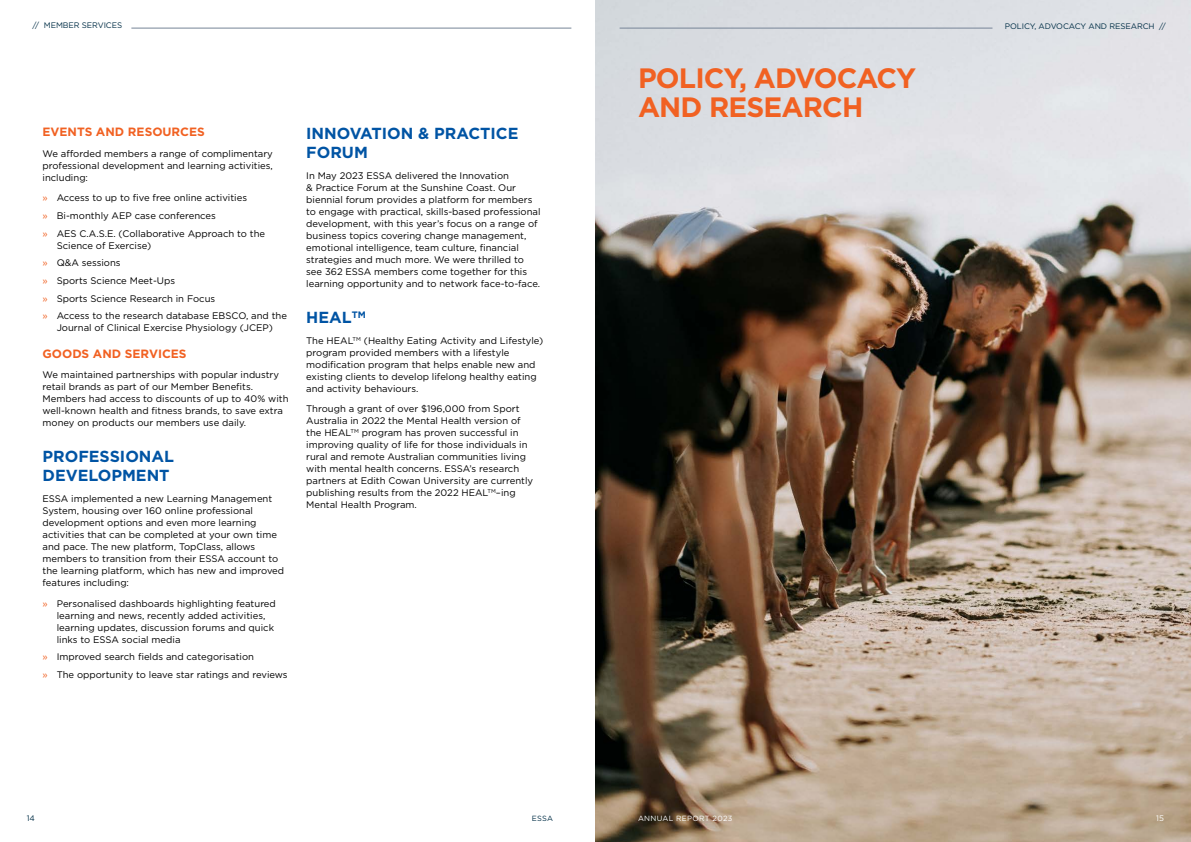
<style>
.page{position:relative;width:1191px;height:842px;background:#fff}
.page>*{position:absolute;margin:0;border:0;box-sizing:border-box;transform-origin:0 0}
.t1{font:700 28px/29px "Gotham";letter-spacing:-.03em;color:#f16122}
.t2{font:700 16px/19.2px "Gotham";color:#0054a4}
.t3{font:700 12px "Gotham";color:#f16122}
.t4{font:9.5px/12px "Gotham";color:#000}
.t5{font:8px "Gotham";letter-spacing:-.01em;color:#002e46}
.t6{font:8px "Gotham";color:#fff}
.t7{font:7.5px "Gotham";letter-spacing:.04em;color:#fff}
.t8{font:7.5px "Gotham";color:#002e46}
.s1{color:#f16122}
</style>
<div class="page">
<hr style="left:131px;top:28px;width:440px;height:1px;background:#768497">
<img style="left:595px;top:0;width:596px;height:842px">
<hr style="left:619px;top:28px;width:373px;height:1px;background:#768497">
<p class="t5" style="left:33px;top:20px;width:91px">// MEMBER SERVICES</p>
<p class="t3" style="left:43px;top:125px;width:164px">EVENTS AND RESOURCES</p>
<p class="t4" style="left:43px;top:147px;width:232px;text-align:justify">We afforded members a range of complimentary professional development and learning activities, including:</p>
<p class="t4" style="left:43px;top:189px;width:224px;line-height:17.7px"><span class="s1">»</span> Access to up to five free online activities<br><span class="s1">»</span> Bi-monthly AEP case conferences<br><span class="s1">»</span> AES C.A.S.E. (Collaborative Approach to the</p>
<p class="t4" style="left:43px;top:236px;width:246px;line-height:17.7px;text-indent:14px">Science of Exercise)<br><span class="s1">»</span> Q&amp;A sessions<br><span class="s1">»</span> Sports Science Meet-Ups<br><span class="s1">»</span> Sports Science Research in Focus<br><span class="s1">»</span> Access to the research database EBSCO, and the</p>
<p class="t4" style="left:57px;top:322px;width:218px">Journal of Clinical Exercise Physiology (JCEP)</p>
<p class="t3" style="left:43px;top:346px;width:146px">GOODS AND SERVICES</p>
<p class="t4" style="left:43px;top:368px;width:247px">We maintained partnerships with popular industry retail brands as part of our Member Benefits.<br>Members had access to discounts of up to 40% with well-known health and fitness brands, to save extra money on products our members use daily.</p>
<h2 class="t2" style="left:43px;top:447px;width:133px">PROFESSIONAL<br>DEVELOPMENT</h2>
<p class="t4" style="left:43px;top:492px;width:243px">ESSA implemented a new Learning Management System, housing over 160 online professional development options and even more learning activities that can be completed at your own time and pace. The new platform, TopClass, allows members to transition from their ESSA account to the learning platform, which has new and improved features including:</p>
<p class="t4" style="left:57px;top:597px;width:221px;text-indent:-14px"><span class="s1">»</span> Personalised dashboards highlighting featured learning and news, recently added activities, learning updates, discussion forums and quick links to ESSA social media</p>
<p class="t4" style="left:43px;top:648px;width:247px;line-height:17.7px"><span class="s1">»</span> Improved search fields and categorisation<br><span class="s1">»</span> The opportunity to leave star ratings and reviews</p>
<h2 class="t2" style="left:306px;top:124px;width:214px">INNOVATION &amp; PRACTICE<br>FORUM</h2>
<p class="t4" style="left:306px;top:169px;width:236px">In May 2023 ESSA delivered the Innovation<br>&amp; Practice Forum at the Sunshine Coast. Our biennial forum provides a platform for members to engage with practical, skills-based professional development, with this year’s focus on a range of business topics covering change management, emotional intelligence, team culture, financial strategies and much more. We were thrilled to see 362 ESSA members come together for this learning opportunity and to network face-to-face.</p>
<h2 class="t2" style="left:306px;top:307px;width:61px">HEAL<sup>TM</sup></h2>
<p class="t4" style="left:306px;top:334px;width:239px">The HEAL<sup>TM</sup> (Healthy Eating Activity and Lifestyle) program provided members with a lifestyle modification program that helps enable new and existing clients to develop lifelong healthy eating and activity behaviours.</p>
<p class="t4" style="left:306px;top:403px;width:228px">Through a grant of over $196,000 from Sport Australia in 2022 the Mental Health version of the HEAL<sup>TM</sup> program has proven successful in improving quality of life for those individuals in rural and remote Australian communities living with mental health concerns. ESSA’s research partners at Edith Cowan University are currently publishing results from the 2022 HEAL<sup>TM</sup>–ing Mental Health Program.</p>
<h1 class="t1" style="left:638px;top:63px;width:280px">POLICY, ADVOCACY<br>AND RESEARCH</h1>
<p class="t5" style="left:1005px;top:21px;width:162px">POLICY, ADVOCACY AND RESEARCH //</p>
<p class="t5" style="left:27px;top:813px;width:10px">14</p>
<p class="t8" style="left:531px;top:813px;width:23px">ESSA</p>
<p class="t7" style="left:638px;top:813px;width:96px">ANNUAL REPORT 2023</p>
<p class="t6" style="left:1156px;top:813px;width:9px">15</p>
</div>
